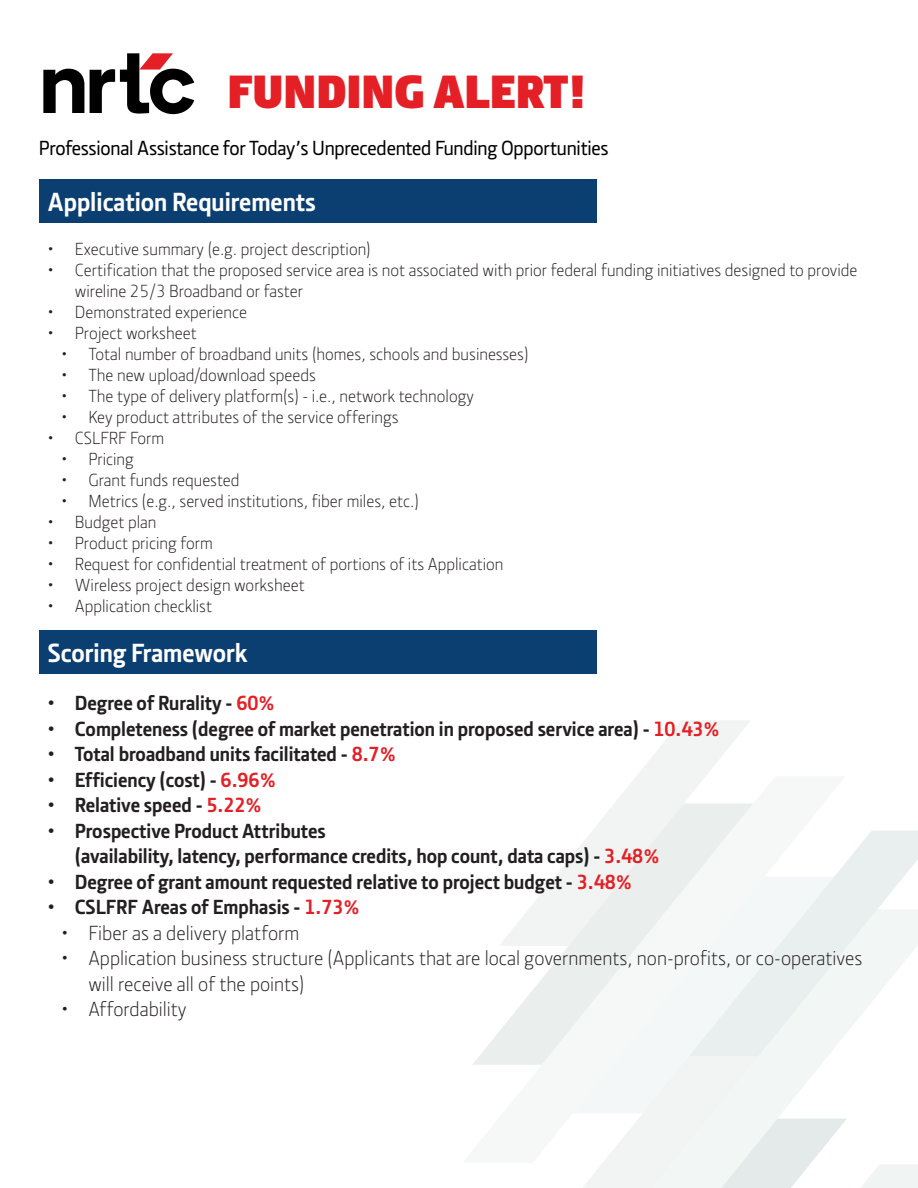
<style>
.page{position:relative;width:918px;height:1188px;background:#fff}
.page>*{position:absolute;margin:0;border:0;box-sizing:border-box;transform-origin:0 0}
.t1{font:900 48px "Section";color:#e41f25}
.t2{font:700 27px "Section";color:#fff}
.t3{font:700 21px/25.5px "Section";color:#231f20}
.t4{font:300 21px/25.5px "Section";color:#231f20}
.t5{font:500 21px "Section";letter-spacing:-.01em;color:#000001}
.t6{font:300 18px/21px "Section";color:#231f20}
.s1{color:#e41f25}
</style>
<div class="page">
<svg style="left:615px;top:721px;width:135px;height:82px;fill:#f1f4f3"></svg>
<svg style="left:834px;top:830px;width:84px;height:79px;fill:#e9eeee"></svg>
<svg style="left:834px;top:909px;width:84px;height:139px;fill:#f2f6f5"></svg>
<svg style="left:473px;top:803px;width:280px;height:262px"></svg>
<svg style="left:505px;top:1056px;width:413px;height:132px"></svg>
<svg style="left:573px;top:876px;width:261px;height:237px;fill:#f4f7f7"></svg>
<div style="left:39px;top:631px;width:557px;height:43px;background:#0b3e71"></div>
<svg style="left:43px;top:69px;width:41px;height:44px"></svg>
<svg style="left:90px;top:53px;width:104px;height:61px"></svg>
<div style="left:39px;top:179px;width:557px;height:43px;background:#0b3e71"></div>
<p class="t1" style="left:227px;top:60px;width:361px">FUNDING ALERT!</p>
<p class="t5" style="left:39px;top:135px;width:571px">Professional Assistance for Today’s Unprecedented Funding Opportunities</p>
<p class="t2" style="left:48px;top:185px;width:270px">Application Requirements</p>
<p class="t6" style="left:48px;top:239px;width:324px">• Executive summary (e.g. project description)</p>
<p class="t6" style="left:75px;top:260px;width:784px;text-indent:-27px">• Certification that the proposed service area is not associated with prior federal funding initiatives designed to provide wireline 25/3 Broadband or faster</p>
<p class="t6" style="left:48px;top:302px;width:201px">• Demonstrated experience</p>
<p class="t6" style="left:48px;top:323px;width:150px">• Project worksheet</p>
<p class="t6" style="left:61px;top:344px;width:469px">• Total number of broadband units (homes, schools and businesses)</p>
<p class="t6" style="left:61px;top:365px;width:256px">• The new upload/download speeds</p>
<p class="t6" style="left:61px;top:386px;width:414px">• The type of delivery platform(s) - i.e., network technology</p>
<p class="t6" style="left:61px;top:407px;width:339px">• Key product attributes of the service offerings</p>
<p class="t6" style="left:48px;top:428px;width:118px">• CSLFRF Form</p>
<p class="t6" style="left:61px;top:449px;width:74px">• Pricing</p>
<p class="t6" style="left:61px;top:470px;width:180px">• Grant funds requested</p>
<p class="t6" style="left:61px;top:491px;width:359px">• Metrics (e.g., served institutions, fiber miles, etc.)</p>
<p class="t6" style="left:48px;top:512px;width:110px">• Budget plan</p>
<p class="t6" style="left:48px;top:533px;width:166px">• Product pricing form</p>
<p class="t6" style="left:48px;top:554px;width:457px">• Request for confidential treatment of portions of its Application</p>
<p class="t6" style="left:48px;top:575px;width:258px">• Wireless project design worksheet</p>
<p class="t6" style="left:48px;top:596px;width:166px">• Application checklist</p>
<p class="t2" style="left:48px;top:636px;width:201px">Scoring Framework</p>
<p class="t3" style="left:48px;top:690px;width:228px">• Degree of Rurality - <span class="s1">60%</span></p>
<p class="t3" style="left:48px;top:716px;width:673px">• Completeness (degree of market penetration in proposed service area) - <span class="s1">10.43%</span></p>
<p class="t3" style="left:48px;top:741px;width:350px">• Total broadband units facilitated - <span class="s1">8.7%</span></p>
<p class="t3" style="left:48px;top:767px;width:230px">• Efficiency (cost) - <span class="s1">6.96%</span></p>
<p class="t3" style="left:48px;top:792px;width:215px">• Relative speed - <span class="s1">5.22%</span></p>
<p class="t3" style="left:75px;top:818px;width:586px;text-indent:-27px">• Prospective Product Attributes<br>(availability, latency, performance credits, hop count, data caps) - <span class="s1">3.48%</span></p>
<p class="t3" style="left:48px;top:869px;width:586px">• Degree of grant amount requested relative to project budget - <span class="s1">3.48%</span></p>
<p class="t3" style="left:48px;top:894px;width:313px">• CSLFRF Areas of Emphasis - <span class="s1">1.73%</span></p>
<p class="t4" style="left:61px;top:920px;width:239px">• Fiber as a delivery platform</p>
<p class="t4" style="left:88px;top:946px;width:776px;text-indent:-27px">• Application business structure (Applicants that are local governments, non-profits, or co-operatives will receive all of the points)</p>
<p class="t4" style="left:61px;top:997px;width:127px">• Affordability</p>
</div>
